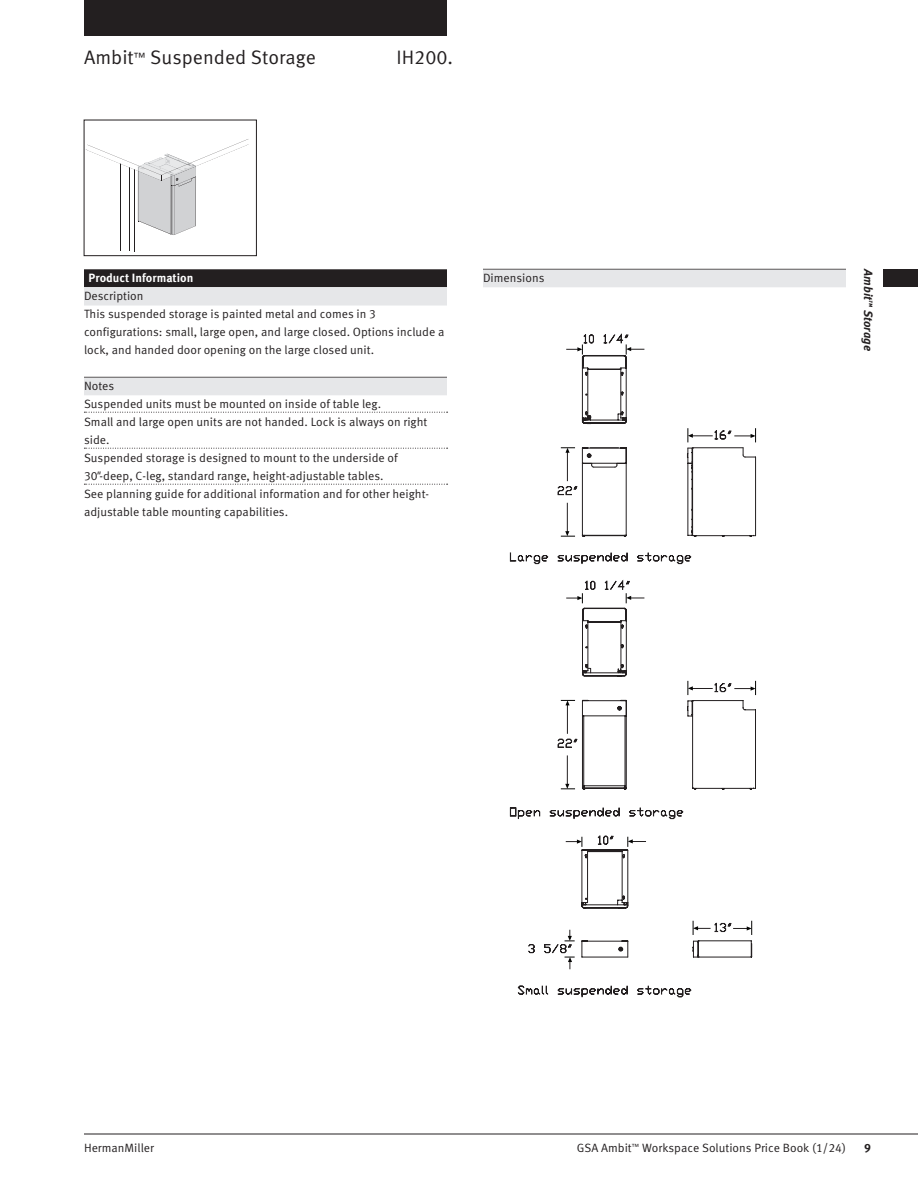
<style>
.page{position:relative;width:918px;height:1188px;background:#fff}
.page>*{position:absolute;margin:0;border:0;box-sizing:border-box;transform-origin:0 0}
.ProdName{font:19.5px "Meta OT Norm";color:#231f20}
.ProdNums{font:19.5px "Meta OT Norm";color:#231f20}
.DottedRule{font:12px/18px "Meta OT Norm";color:#231f20}
.BodyText{font:12px/18px "Meta OT Norm";color:#231f20}
.FooterRecto{font:12px "Meta OT Norm";color:#231f20}
.BlackBar{font:700 12px "Meta OT";color:#fff}
.GreyBarTopLine{font:12px "Meta OT Norm";color:#231f20}
.TabsVerso{font:italic 700 12px "Meta OT";color:#231f20}
.GreyBar12{font:12px "Meta OT Norm";color:#231f20}
.FooterRecto-2{font:700 12px "Meta OT";color:#231f20}
.s1{font-family:"Meta OT Norm Ita"}
</style>
<div class="page">
<div style="left:84px;top:0;width:363px;height:36px;background:#231f20"></div>
<hr style="left:84px;top:1134px;width:834px;height:1px;background:#231f20">
<div style="left:884px;top:269px;width:34px;height:18px;background:#231f20"></div>
<div style="left:84px;top:269px;width:363px;height:18px;background:#231f20"></div>
<div style="left:84px;top:287px;width:363px;height:18px;background:#e6e7e9"></div>
<hr style="left:84px;top:377px;width:363px;height:1px;background:#231f20">
<div style="left:84px;top:378px;width:363px;height:17px;background:#e6e7e9"></div>
<svg style="left:84px;top:412px;width:364px;height:1px"></svg>
<svg style="left:84px;top:448px;width:364px;height:1px"></svg>
<svg style="left:84px;top:484px;width:364px;height:1px"></svg>
<hr style="left:483px;top:269px;width:363px;height:1px;background:#231f20">
<div style="left:483px;top:270px;width:363px;height:17px;background:#e6e7e9"></div>
<svg style="left:510px;top:553px;width:181px;height:444px"></svg>
<svg style="left:558px;top:334px;width:198px;height:203px"></svg>
<svg style="left:528px;top:580px;width:228px;height:389px"></svg>
<hr style="left:130px;top:167px;width:1px;height:84px;background:#231f20">
<hr style="left:135px;top:170px;width:1px;height:82px;background:#231f20">
<hr style="left:120px;top:163px;width:1px;height:88px;background:#231f20">
<svg style="left:86px;top:139px;width:162px;height:97px"></svg>
<p class="ProdName" style="left:84px;top:46px;width:233px">Ambit<sup>™</sup> Suspended Storage</p>
<p class="ProdNums" style="left:397px;top:46px;width:58px">IH200.</p>
<p class="BlackBar" style="left:88px;top:270px;width:106px">Product Information</p>
<p class="GreyBar12" style="left:84px;top:289px;width:61px">Description</p>
<p class="BodyText" style="left:84px;top:305px;width:362px">This suspended storage is painted metal and comes in 3 configurations: small, large open, and large closed. Options include a lock, and handed door opening on the large closed unit.</p>
<p class="GreyBarTopLine" style="left:84px;top:379px;width:32px">Notes</p>
<p class="BodyText" style="left:84px;top:395px;width:299px">Suspended units must be mounted on inside of table leg.</p>
<p class="DottedRule" style="left:84px;top:413px;width:345px">Small and large open units are not handed. Lock is always on right side.</p>
<p class="DottedRule" style="left:84px;top:449px;width:315px">Suspended storage is designed to mount to the underside of<br>30<span class="s1">"</span>‑deep, C-leg, standard range, height-adjustable tables.</p>
<p class="DottedRule" style="left:84px;top:485px;width:347px">See planning guide for additional information and for other height&shy;adjustable table mounting capabilities.</p>
<p class="GreyBarTopLine" style="left:483px;top:271px;width:63px">Dimensions</p>
<p class="TabsVerso" style="left:876px;top:269px;width:83px;rotate:90deg">Ambit<sup>™</sup> Storage</p>
<p class="FooterRecto" style="left:84px;top:1141px;width:72px">HermanMiller</p>
<p class="FooterRecto" style="left:577px;top:1141px;width:271px">GSA Ambit<sup>™</sup> Workspace Solutions Price Book (1/24)</p>
<p class="FooterRecto-2" style="left:864px;top:1140px;width:8px">9</p>
</div>
